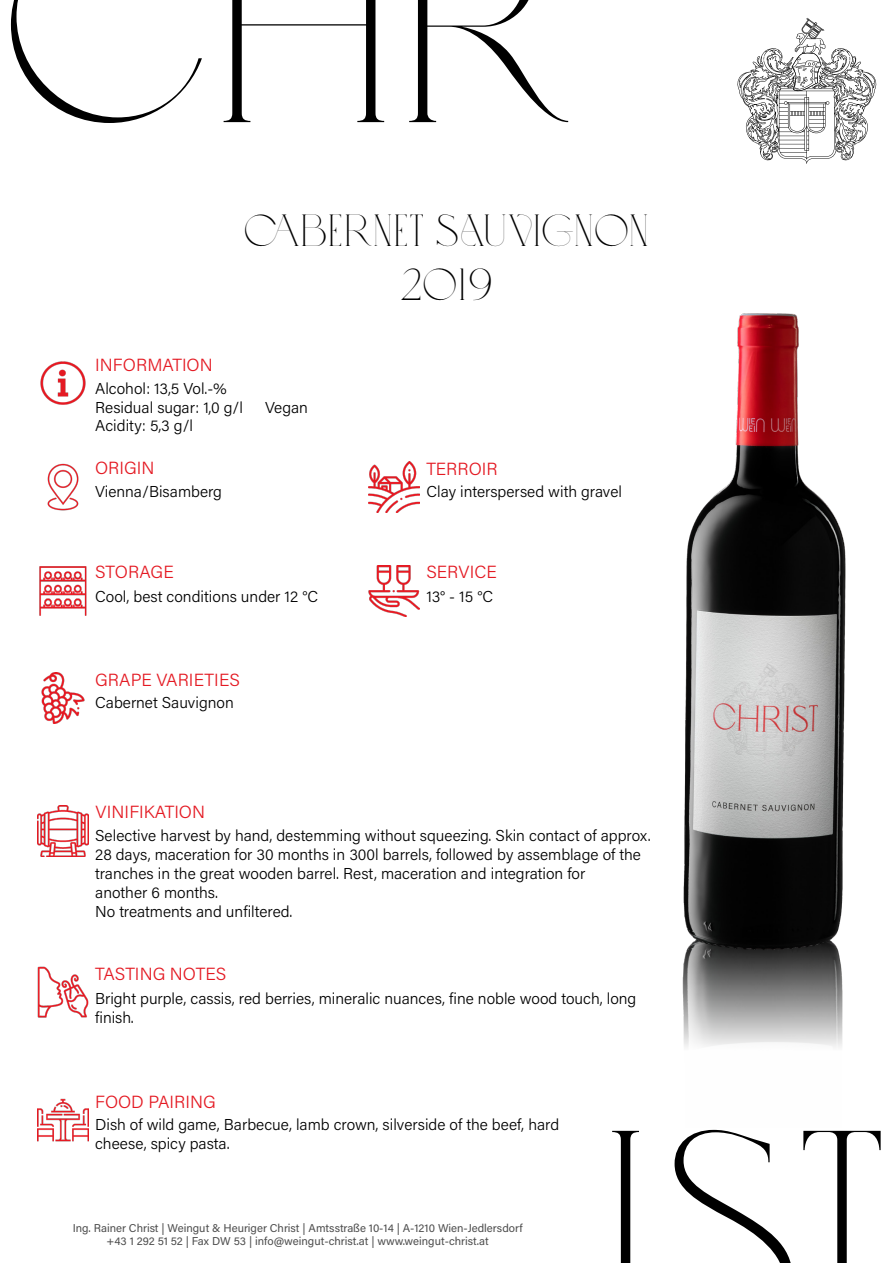
<style>
.page{position:relative;width:893px;height:1263px;background:#fff}
.page>*{position:absolute;margin:0;border:0;box-sizing:border-box;transform-origin:0 0}
.t1{font:278.25px "Love";color:#000}
.t2{font:45px "Love";color:#000}
.t3{font:300 17.55px "Acumin Pro";color:#e41a23}
.t4{font:300 15.75px/18.9px "Acumin Pro";color:#000}
.t5{font:11.4px "Acumin Pro";color:#4d4d4d}
</style>
<div class="page">
<svg style="left:737px;top:18px;width:140px;height:146px"></svg>
<img style="left:682px;top:973px;width:161px;height:74px">
<img style="left:683px;top:313px;width:163px;height:660px">
<img style="left:40px;top:361px;width:46px;height:44px">
<img style="left:369px;top:462px;width:51px;height:50px">
<img style="left:47px;top:463px;width:32px;height:48px">
<img style="left:39px;top:566px;width:48px;height:50px">
<img style="left:369px;top:565px;width:51px;height:51px">
<img style="left:38px;top:967px;width:50px;height:51px">
<img style="left:38px;top:805px;width:50px;height:51px">
<img style="left:41px;top:672px;width:44px;height:51px">
<img style="left:38px;top:1098px;width:50px;height:44px">
<p class="t1" style="left:0;top:-118px;width:865px">CHRIST</p>
<p class="t3" style="left:95px;top:353px;width:119px">INFORMATION</p>
<p class="t2" style="left:244px;top:207px;width:407px">CABERNET SAUVIGNON</p>
<p class="t2" style="left:400px;top:261px;width:95px">2019</p>
<p class="t4" style="left:95px;top:378px;width:133px">Alcohol: 13,5 Vol.-%</p>
<p class="t4" style="left:95px;top:397px;width:149px">Residual sugar: 1,0 g/l</p>
<p class="t4" style="left:95px;top:416px;width:100px">Acidity: 5,3 g/l</p>
<p class="t4" style="left:265px;top:397px;width:44px">Vegan</p>
<p class="t3" style="left:95px;top:456px;width:61px">ORIGIN</p>
<p class="t3" style="left:426px;top:456px;width:73px">TERROIR</p>
<p class="t4" style="left:95px;top:481px;width:128px">Vienna/Bisamberg</p>
<p class="t4" style="left:427px;top:481px;width:197px">Clay interspersed with gravel</p>
<p class="t3" style="left:95px;top:560px;width:80px">STORAGE</p>
<p class="t3" style="left:426px;top:560px;width:72px">SERVICE</p>
<p class="t4" style="left:95px;top:586px;width:225px">Cool, best conditions under 12 °C</p>
<p class="t4" style="left:426px;top:586px;width:68px">13° - 15 °C</p>
<p class="t3" style="left:95px;top:667px;width:146px">GRAPE VARIETIES</p>
<p class="t4" style="left:95px;top:693px;width:140px">Cabernet Sauvignon</p>
<p class="t3" style="left:96px;top:800px;width:111px">VINIFIKATION</p>
<p class="t4" style="left:95px;top:826px;width:557px">Selective harvest by hand, destemming without squeezing. Skin contact of approx.<br>28 days, maceration for 30 months in 300l barrels, followed by assemblage of the tranches in the great wooden barrel. Rest, maceration and integration for</p>
<p class="t4" style="left:95px;top:882px;width:125px">another 6 months.</p>
<p class="t4" style="left:95px;top:901px;width:199px">No treatments and unfiltered.</p>
<p class="t3" style="left:95px;top:962px;width:133px">TASTING NOTES</p>
<p class="t4" style="left:95px;top:988px;width:543px">Bright purple, cassis, red berries, mineralic nuances, fine noble wood touch, long finish.</p>
<p class="t3" style="left:95px;top:1089px;width:122px">FOOD PAIRING</p>
<p class="t4" style="left:95px;top:1115px;width:465px">Dish of wild game, Barbecue, lamb crown, silverside of the beef, hard cheese, spicy pasta.</p>
<p class="t1" style="left:28px;top:1085px;width:865px">CHRIST</p>
<p class="t5" style="left:73px;top:1219px;width:451px">Ing. Rainer Christ | Weingut &amp; Heuriger Christ | Amtsstraße 10-14 | A-1210 Wien-Jedlersdorf</p>
<p class="t5" style="left:106px;top:1233px;width:384px">+43 1 292 51 52 | Fax DW 53 | info@weingut-christ.at | www.weingut-christ.at</p>
</div>
